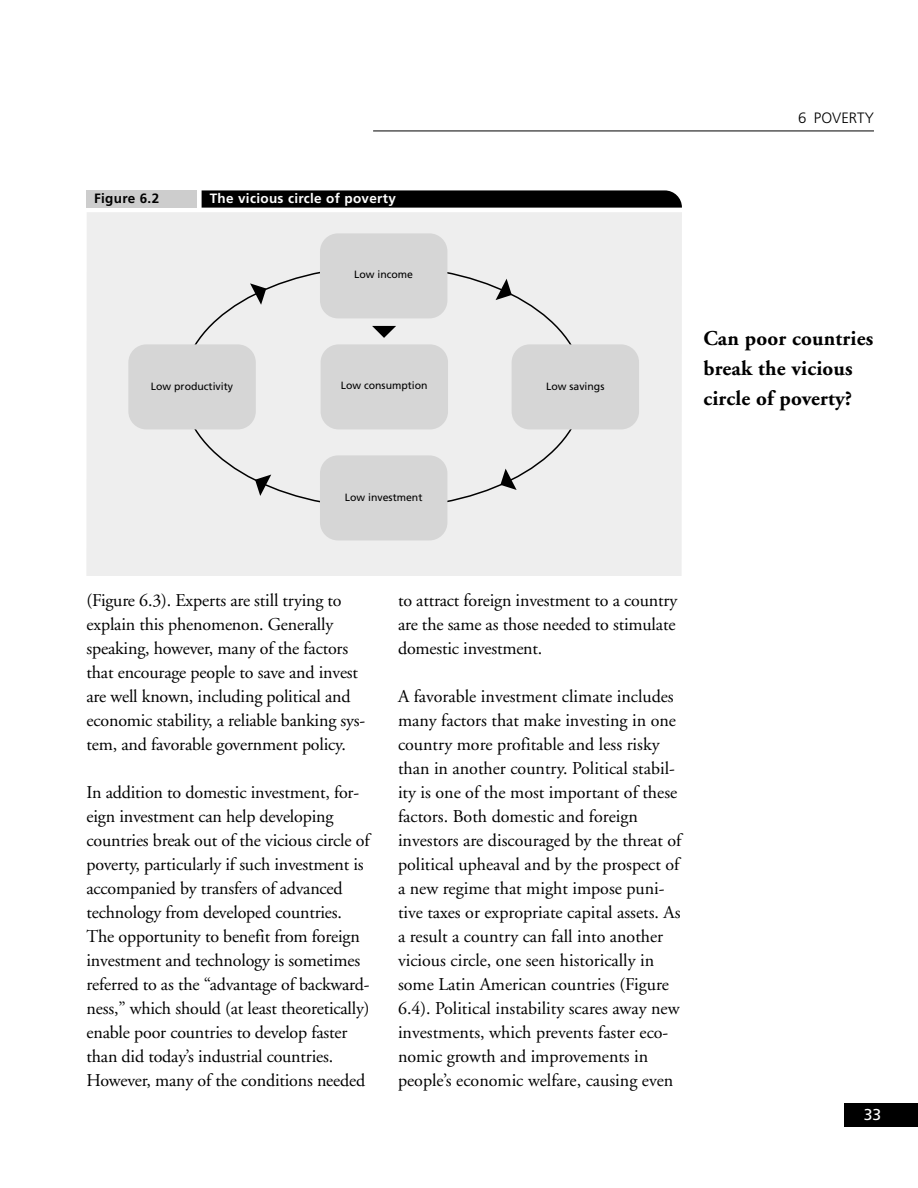
<style>
.page{position:relative;width:918px;height:1188px;background:#fff}
.page>*{position:absolute;margin:0;border:0;box-sizing:border-box;transform-origin:0 0}
.t1{font:700 21px/30px "Adobe Garamond";letter-spacing:.01em;color:#000}
.t2{font:18px/24px "Adobe Garamond";letter-spacing:-.01em;color:#000}
.t3{font:15.75px "Frutiger";color:#fff}
.t4{font:300 15px "Frutiger";color:#000}
.t5{font:700 13.5px "Frutiger";letter-spacing:.025em;color:#fff}
.t6{font:700 13.5px "Frutiger";letter-spacing:.025em;color:#000}
.t7{font:10.5px "Frutiger";color:#000}
</style>
<div class="page">
<hr style="left:373px;top:131px;width:501px;height:1px;background:#000">
<div style="left:844px;top:1103px;width:74px;height:24px;background:#000"></div>
<div style="left:86px;top:212px;width:596px;height:364px;background:#eee"></div>
<svg style="left:202px;top:190px;width:480px;height:18px;background:#0d0d0d"></svg>
<div style="left:87px;top:190px;width:110px;height:18px;background:#cdcdcd"></div>
<div style="left:320px;top:233px;width:127px;height:85px;background:#d6d6d6;border-radius:18px"></div>
<div style="left:321px;top:344px;width:127px;height:85px;background:#d6d6d6;border-radius:18px"></div>
<div style="left:320px;top:455px;width:127px;height:85px;background:#d6d6d6;border-radius:18px"></div>
<div style="left:128px;top:344px;width:128px;height:85px;background:#d6d6d6;border-radius:18px"></div>
<div style="left:512px;top:344px;width:127px;height:85px;background:#d6d6d6;border-radius:18px"></div>
<svg style="left:500px;top:469px;width:17px;height:21px"></svg>
<svg style="left:496px;top:279px;width:16px;height:21px"></svg>
<svg style="left:250px;top:283px;width:16px;height:22px"></svg>
<svg style="left:372px;top:326px;width:24px;height:12px"></svg>
<svg style="left:255px;top:475px;width:16px;height:21px"></svg>
<p class="t6" style="left:94px;top:193px;width:67px">Figure 6.2</p>
<p class="t5" style="left:210px;top:193px;width:188px">The vicious circle of poverty</p>
<p class="t7" style="left:354px;top:270px;width:60px">Low income</p>
<p class="t7" style="left:341px;top:381px;width:88px">Low consumption</p>
<p class="t7" style="left:151px;top:382px;width:84px">Low productivity</p>
<p class="t7" style="left:546px;top:382px;width:60px">Low savings</p>
<p class="t7" style="left:345px;top:493px;width:79px">Low investment</p>
<p class="t4" style="left:798px;top:112px;width:77px">6 POVERTY</p>
<p class="t1" style="left:704px;top:325px;width:171px">Can poor countries break the vicious circle of poverty?</p>
<p class="t2" style="left:87px;top:590px;width:280px">(Figure 6.3). Experts are still trying to explain this phenomenon. Generally speaking, however, many of the factors that encourage people to save and invest are well known, including political and economic stability, a reliable banking sys&shy;tem, and favorable government policy.</p>
<p class="t2" style="left:87px;top:782px;width:285px">In addition to domestic investment, for&shy;eign investment can help developing countries break out of the vicious circle of poverty, particularly if such investment is accompanied by transfers of advanced technology from developed countries.<br>The opportunity to benefit from foreign investment and technology is sometimes referred to as the “advantage of backward&shy;ness,” which should (at least theoretically) enable poor countries to develop faster than did today’s industrial countries.<br>However, many of the conditions needed</p>
<p class="t2" style="left:398px;top:590px;width:281px;text-align:justify">to attract foreign investment to a country are the same as those needed to stimulate domestic investment.</p>
<p class="t2" style="left:398px;top:686px;width:285px">A favorable investment climate includes many factors that make investing in one country more profitable and less risky than in another country. Political stabil&shy;ity is one of the most important of these factors. Both domestic and foreign investors are discouraged by the threat of political upheaval and by the prospect of a new regime that might impose puni&shy;tive taxes or expropriate capital assets. As a result a country can fall into another vicious circle, one seen historically in some Latin American countries (Figure 6.4). Political instability scares away new investments, which prevents faster eco&shy;nomic growth and improvements in people’s economic welfare, causing even</p>
<p class="t3" style="left:864px;top:1108px;width:19px">33</p>
</div>
